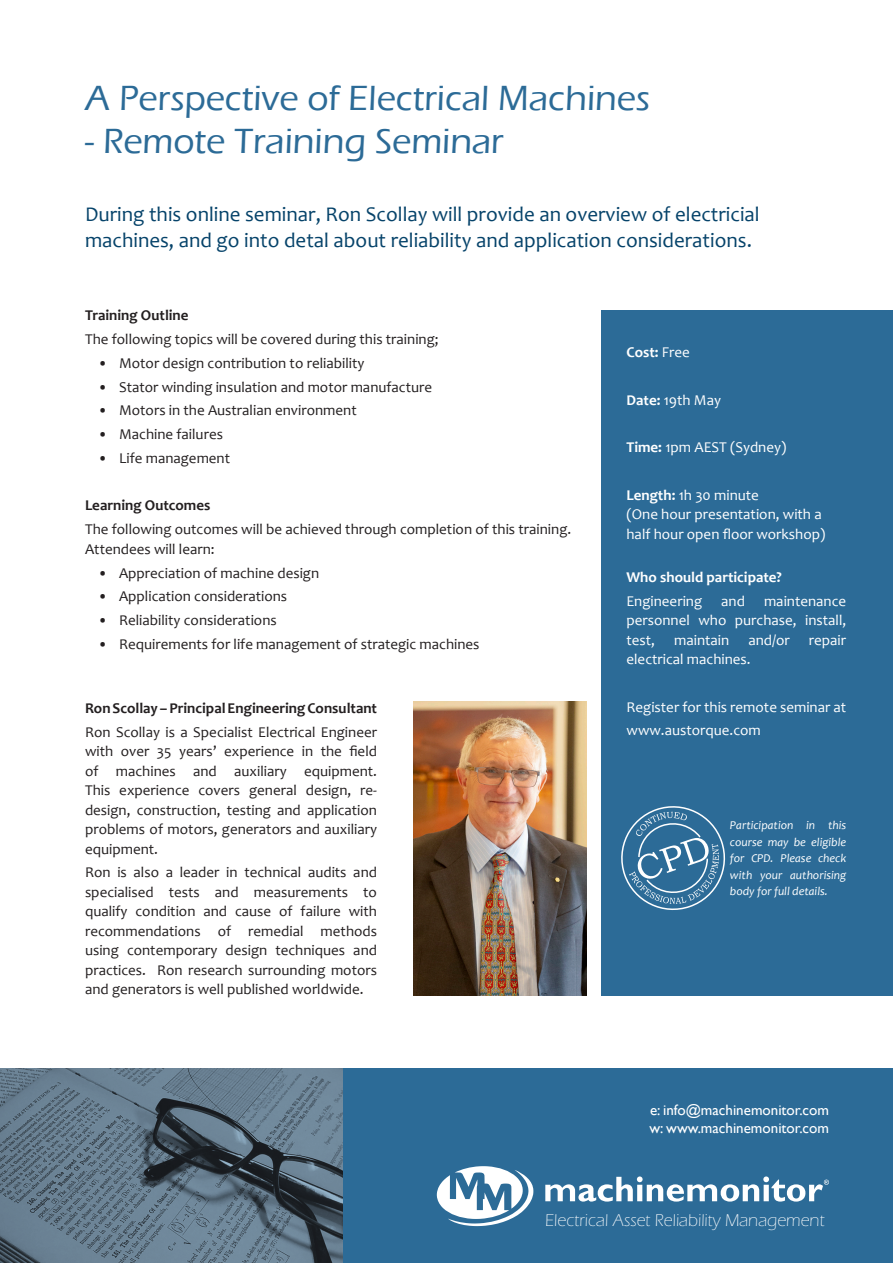
<style>
.page{position:relative;width:893px;height:1263px;background:#fff}
.page>*{position:absolute;margin:0;border:0;box-sizing:border-box;transform-origin:0 0}
.Heading{font:500 36px "Eras ITC";color:#2c6b97}
.Heading-2{font:21px/25.2px "Candara";color:#06436a}
.t1{font:300 17.55px "Eras ITC";color:#fff}
.Body_Copy{font:15px/19.5px "Candara";color:#231f20;text-align:justify}
.Body_Copy-2{font:15px/19.5px "Candara";color:#fff}
.Body_Copy-3{font:700 15px "Candara";color:#231f20}
.t2{font:15px "Gill Sans";color:#fff}
.Body_Copy-4{font:700 15px "Candara";color:#fff}
.Body_Copy-5{font:italic 12px/16.5px "Candara";color:#fff;text-align:justify}
.s1{font-weight:400}
.s2{font-weight:700}
</style>
<div class="page">
<div style="left:3px;top:1068px;width:890px;height:195px;background:#2c6b97"></div>
<svg style="left:0;top:1068px;width:343px;height:195px;background:#5c7180"></svg>
<svg style="left:437px;top:1166px;width:96px;height:60px"></svg>
<svg style="left:545px;top:1176px;width:284px;height:25px"></svg>
<div style="left:601px;top:310px;width:292px;height:686px;background:#2c6b97"></div>
<svg style="left:621px;top:806px;width:105px;height:104px"></svg>
<img style="left:414px;top:702px;width:172px;height:294px">
<p class="Heading" style="left:85px;top:78px;width:567px">A Perspective of Electrical Machines</p>
<p class="Heading" style="left:85px;top:121px;width:420px">- Remote Training Seminar</p>
<p class="Heading-2" style="left:85px;top:202px;width:676px">During this online seminar, Ron Scollay will provide an overview of electricial machines, and go into detal about reliability and application considerations.</p>
<p class="Body_Copy-3" style="left:85px;top:306px;width:105px">Training Outline</p>
<p class="Body_Copy" style="left:85px;top:329px;width:355px">The following topics will be covered during this training;</p>
<p class="Body_Copy" style="left:98px;top:353px;width:268px">• Motor design contribution to reliability</p>
<p class="Body_Copy" style="left:98px;top:377px;width:336px">• Stator winding insulation and motor manufacture</p>
<p class="Body_Copy" style="left:98px;top:401px;width:260px">• Motors in the Australian environment</p>
<p class="Body_Copy" style="left:98px;top:424px;width:127px">• Machine failures</p>
<p class="Body_Copy" style="left:98px;top:448px;width:134px">• Life management</p>
<p class="Body_Copy-3" style="left:85px;top:496px;width:127px">Learning Outcomes</p>
<p class="Body_Copy" style="left:85px;top:519px;width:488px">The following outcomes will be achieved through completion of this training.<br>Attendees will learn:</p>
<p class="Body_Copy" style="left:98px;top:563px;width:223px">• Appreciation of machine design</p>
<p class="Body_Copy" style="left:98px;top:586px;width:191px">• Application considerations</p>
<p class="Body_Copy" style="left:98px;top:610px;width:180px">• Reliability considerations</p>
<p class="Body_Copy" style="left:98px;top:634px;width:383px">• Requirements for life management of strategic machines</p>
<p class="Body_Copy-3" style="left:85px;top:698px;width:294px">Ron Scollay – Principal Engineering Consultant</p>
<p class="Body_Copy" style="left:85px;top:722px;width:294px">Ron Scollay is a Specialist Electrical Engineer with over 35 years’ experience in the field of machines and auxiliary equipment.<br>This experience covers general design, re&shy;design, construction, testing and application problems of motors, generators and auxiliary equipment.</p>
<p class="Body_Copy" style="left:85px;top:862px;width:293px">Ron is also a leader in technical audits and specialised tests and measurements to qualify condition and cause of failure with recommendations of remedial methods using contemporary design techniques and practices. Ron research surrounding motors and generators is well published worldwide.</p>
<p class="Body_Copy-4" style="left:626px;top:343px;width:65px">Cost: <span class="s1">Free</span></p>
<p class="Body_Copy-2" style="left:626px;top:390px;width:96px"><span class="s2">Date:</span> 19th May</p>
<p class="Body_Copy-2" style="left:626px;top:437px;width:161px"><span class="s2">Time:</span> 1pm AEST (Sydney)</p>
<p class="Body_Copy-2" style="left:626px;top:485px;width:200px"><span class="s2">Length:</span> 1h 30 minute<br>(One hour presentation, with a half hour open floor workshop)</p>
<p class="Body_Copy-4" style="left:626px;top:568px;width:157px">Who should participate?</p>
<p class="Body_Copy-2" style="left:626px;top:591px;width:77px">Engineering</p>
<p class="Body_Copy-2" style="left:721px;top:591px;width:25px">and</p>
<p class="Body_Copy-2" style="left:626px;top:591px;width:221px;text-align:justify;text-indent:137px">maintenance personnel who purchase, install, test,</p>
<p class="Body_Copy-2" style="left:674px;top:630px;width:57px">maintain</p>
<p class="Body_Copy-2" style="left:748px;top:630px;width:43px">and/or</p>
<p class="Body_Copy-2" style="left:809px;top:630px;width:39px">repair</p>
<p class="Body_Copy-2" style="left:626px;top:649px;width:126px">electrical machines.</p>
<p class="Body_Copy-2" style="left:626px;top:697px;width:221px">Register for this remote seminar at</p>
<p class="Body_Copy-2" style="left:626px;top:721px;width:136px">www.austorque.com</p>
<p class="Body_Copy-5" style="left:730px;top:817px;width:118px">Participation in this course may be eligible for CPD. Please check with your authorising body for full details.</p>
<p class="t2" style="left:650px;top:1101px;width:181px">e: info@machinemonitor.com</p>
<p class="t2" style="left:649px;top:1119px;width:181px">w: www.machinemonitor.com</p>
<p class="t1" style="left:545px;top:1210px;width:281px">Electrical Asset Reliability Management</p>
</div>
